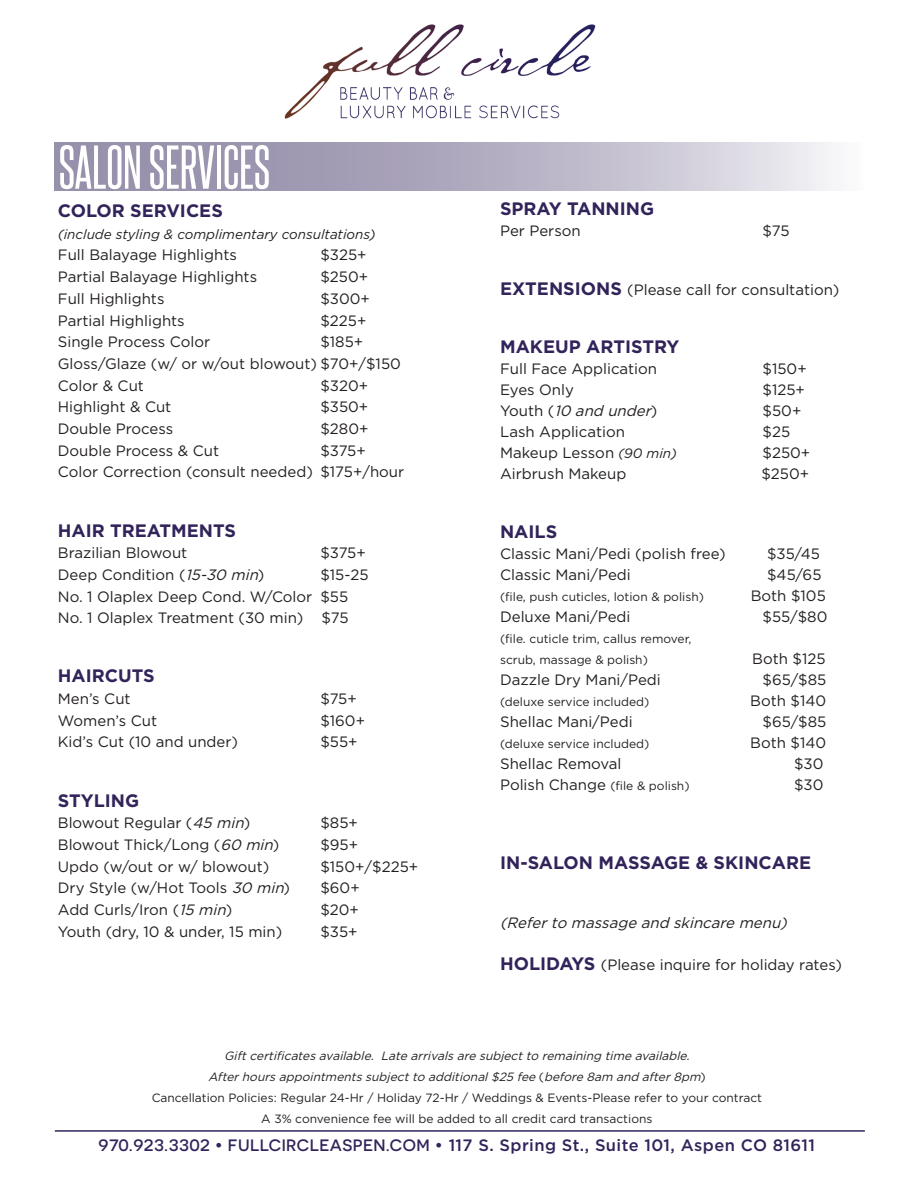
<style>
.page{position:relative;width:918px;height:1188px;background:#fff}
.page>*{position:absolute;margin:0;border:0;box-sizing:border-box;transform-origin:0 0}
.t1{font:52.5px "Steelfish Rg";color:#fff}
.t2{font:700 18px "Gotham";color:#32235a}
.t3{font:500 16.5px "Gotham";letter-spacing:.025em;color:#32235a}
.t4{font:15px "Gotham";color:#231f20}
.t5{font:italic 15px "Gotham";color:#231f20}
.t6{font:italic 13.5px "Gotham";color:#231f20}
.t7{font:12px "Gotham";color:#231f20}
.t8{font:italic 12px "Gotham";color:#231f20}
.s1{font-style:italic}
.s2{font-weight:700;font-size:18px;color:#32235a}
.s3{font-style:normal}
.s4{font-style:italic;font-size:13.5px}
.s5{font-size:15px}
.s6{font-weight:700;font-size:18px;color:#fff}
.s7{font-family:"Novecentosanswide"}
</style>
<div class="page">
<svg style="left:54px;top:142px;width:780px;height:49px;background:#b5b0c3"></svg>
<hr style="left:55px;top:1130px;width:810px;height:2px;background:#32235a">
<img style="left:284px;top:24px;width:312px;height:95px">
<p class="t1" style="left:59px;top:135px;width:213px">SALON SERVICES</p>
<p class="t2" style="left:58px;top:199px;width:167px">COLOR SERVICES</p>
<p class="t6" style="left:58px;top:225px;width:319px">(include styling &amp; complimentary consultations)</p>
<p class="t4" style="left:58px;top:246px;width:180px">Full Balayage Highlights</p>
<p class="t4" style="left:320px;top:246px;width:48px">$325+</p>
<p class="t4" style="left:58px;top:267px;width:201px">Partial Balayage Highlights</p>
<p class="t4" style="left:320px;top:267px;width:49px">$250+</p>
<p class="t4" style="left:58px;top:289px;width:108px">Full Highlights</p>
<p class="t4" style="left:320px;top:289px;width:51px">$300+</p>
<p class="t4" style="left:58px;top:311px;width:128px">Partial Highlights</p>
<p class="t4" style="left:320px;top:311px;width:48px">$225+</p>
<p class="t4" style="left:58px;top:332px;width:154px">Single Process Color</p>
<p class="t4" style="left:320px;top:332px;width:44px">$185+</p>
<p class="t4" style="left:58px;top:354px;width:345px">Gloss/Glaze (w/ or w/out blowout) $70+/$150</p>
<p class="t4" style="left:58px;top:376px;width:88px">Color &amp; Cut</p>
<p class="t4" style="left:320px;top:376px;width:49px">$320+</p>
<p class="t4" style="left:58px;top:397px;width:115px">Highlight &amp; Cut</p>
<p class="t4" style="left:320px;top:397px;width:49px">$350+</p>
<p class="t4" style="left:58px;top:419px;width:117px">Double Process</p>
<p class="t4" style="left:320px;top:419px;width:50px">$280+</p>
<p class="t4" style="left:58px;top:441px;width:163px">Double Process &amp; Cut</p>
<p class="t4" style="left:320px;top:441px;width:47px">$375+</p>
<p class="t4" style="left:58px;top:462px;width:348px">Color Correction (consult needed) $175+/hour</p>
<p class="t2" style="left:58px;top:518px;width:180px">HAIR TREATMENTS</p>
<p class="t4" style="left:58px;top:543px;width:131px">Brazilian Blowout</p>
<p class="t4" style="left:320px;top:543px;width:47px">$375+</p>
<p class="t4" style="left:58px;top:565px;width:208px">Deep Condition (<span class="s1">15-30 min</span>)</p>
<p class="t4" style="left:320px;top:565px;width:50px">$15-25</p>
<p class="t4" style="left:58px;top:587px;width:292px">No. 1 Olaplex Deep Cond. W/Color $55</p>
<p class="t4" style="left:58px;top:608px;width:292px">No. 1 Olaplex Treatment (30 min) $75</p>
<p class="t2" style="left:58px;top:664px;width:98px">HAIRCUTS</p>
<p class="t4" style="left:58px;top:689px;width:74px">Men’s Cut</p>
<p class="t4" style="left:320px;top:689px;width:38px">$75+</p>
<p class="t4" style="left:58px;top:711px;width:101px">Women’s Cut</p>
<p class="t4" style="left:320px;top:711px;width:46px">$160+</p>
<p class="t4" style="left:58px;top:733px;width:182px">Kid’s Cut (10 and under)</p>
<p class="t4" style="left:320px;top:733px;width:39px">$55+</p>
<p class="t2" style="left:58px;top:788px;width:83px">STYLING</p>
<p class="t4" style="left:58px;top:813px;width:194px">Blowout Regular (<span class="s1">45 min</span>)</p>
<p class="t4" style="left:320px;top:813px;width:39px">$85+</p>
<p class="t4" style="left:58px;top:835px;width:223px">Blowout Thick/Long (<span class="s1">60 min</span>)</p>
<p class="t4" style="left:320px;top:835px;width:39px">$95+</p>
<p class="t4" style="left:58px;top:857px;width:213px">Updo (w/out or w/ blowout)</p>
<p class="t4" style="left:320px;top:857px;width:99px">$150+/$225+</p>
<p class="t4" style="left:58px;top:878px;width:234px">Dry Style (w/Hot Tools <span class="s1">30 min</span>)</p>
<p class="t4" style="left:320px;top:878px;width:41px">$60+</p>
<p class="t4" style="left:58px;top:900px;width:176px">Add Curls/Iron (<span class="s1">15 min</span>)</p>
<p class="t4" style="left:320px;top:900px;width:40px">$20+</p>
<p class="t4" style="left:58px;top:922px;width:226px">Youth (dry, 10 &amp; under, 15 min)</p>
<p class="t4" style="left:320px;top:922px;width:39px">$35+</p>
<p class="t2" style="left:500px;top:197px;width:156px">SPRAY TANNING</p>
<p class="t4" style="left:500px;top:221px;width:82px">Per Person</p>
<p class="t4" style="left:763px;top:221px;width:29px">$75</p>
<p class="t4" style="left:500px;top:280px;width:341px"><span class="s2">EXTENSIONS</span> (Please call for consultation)</p>
<p class="t2" style="left:500px;top:335px;width:181px">MAKEUP ARTISTRY</p>
<p class="t4" style="left:500px;top:359px;width:159px">Full Face Application</p>
<p class="t4" style="left:763px;top:359px;width:46px">$150+</p>
<p class="t4" style="left:500px;top:380px;width:75px">Eyes Only</p>
<p class="t4" style="left:763px;top:380px;width:44px">$125+</p>
<p class="t5" style="left:500px;top:401px;width:159px"><span class="s3">Yo u t h (</span> 10 and under<span class="s3">)</span></p>
<p class="t4" style="left:763px;top:401px;width:40px">$50+</p>
<p class="t4" style="left:500px;top:422px;width:126px">Lash Application</p>
<p class="t4" style="left:763px;top:422px;width:29px">$25</p>
<p class="t4" style="left:500px;top:443px;width:178px">Makeup Lesson <span class="s4">(90 min)</span></p>
<p class="t4" style="left:763px;top:443px;width:49px">$250+</p>
<p class="t4" style="left:500px;top:464px;width:128px">Airbrush Makeup</p>
<p class="t4" style="left:761px;top:464px;width:49px">$250+</p>
<p class="t2" style="left:500px;top:520px;width:59px">NAILS</p>
<p class="t4" style="left:500px;top:544px;width:227px">Classic Mani/Pedi (polish free)</p>
<p class="t4" style="left:767px;top:544px;width:54px">$35/45</p>
<p class="t4" style="left:500px;top:565px;width:132px">Classic Mani/Pedi</p>
<p class="t4" style="left:767px;top:565px;width:56px">$45/65</p>
<p class="t7" style="left:500px;top:589px;width:205px">(file, push cuticles, lotion &amp; polish)</p>
<p class="t4" style="left:751px;top:586px;width:77px">Both $105</p>
<p class="t4" style="left:500px;top:607px;width:132px">Deluxe Mani/Pedi</p>
<p class="t4" style="left:763px;top:607px;width:66px">$55/$80</p>
<p class="t7" style="left:500px;top:631px;width:193px">(file. cuticle trim, callus remover,</p>
<p class="t7" style="left:500px;top:652px;width:149px">scrub, massage &amp; polish)</p>
<p class="t4" style="left:752px;top:649px;width:75px">Both $125</p>
<p class="t4" style="left:500px;top:670px;width:162px">Dazzle Dry Mani/Pedi</p>
<p class="t4" style="left:763px;top:670px;width:65px">$65/$85</p>
<p class="t7" style="left:500px;top:694px;width:151px">(deluxe service included)</p>
<p class="t4" style="left:750px;top:691px;width:78px">Both $140</p>
<p class="t4" style="left:500px;top:712px;width:134px">Shellac Mani/Pedi</p>
<p class="t4" style="left:763px;top:712px;width:65px">$65/$85</p>
<p class="t7" style="left:500px;top:736px;width:151px">(deluxe service included)</p>
<p class="t4" style="left:750px;top:733px;width:78px">Both $140</p>
<p class="t4" style="left:500px;top:754px;width:123px">Shellac Removal</p>
<p class="t4" style="left:794px;top:754px;width:31px">$30</p>
<p class="t7" style="left:500px;top:778px;width:191px"><span class="s5">Polish Change</span> (file &amp; polish)</p>
<p class="t4" style="left:794px;top:775px;width:31px">$30</p>
<p class="t2" style="left:500px;top:851px;width:313px">IN-SALON MASSAGE &amp; SKINCARE</p>
<p class="t5" style="left:500px;top:913px;width:293px">(Referto massage and skincare menu)</p>
<p class="t4" style="left:500px;top:955px;width:343px"><span class="s6">HOLIDAYS</span> (Please inquire for holiday rates)</p>
<p class="t8" style="left:224px;top:1048px;width:470px">Giftcertificatesavailable. Late arrivalsare subjectto remaining time available.</p>
<p class="t8" style="left:208px;top:1069px;width:499px">Afterhoursappointmentssubjectto additional$25 fee <span class="s3">(</span> before 8am and after8pm<span class="s3">)</span></p>
<p class="t7" style="left:152px;top:1090px;width:612px">Cancellation Policies: Regular 24-Hr / Holiday 72-Hr / Weddings &amp; Events-Please refer to your contract</p>
<p class="t7" style="left:261px;top:1111px;width:393px">A 3% convenience fee will be added to all credit card transactions</p>
<p class="t3" style="left:99px;top:1134px;width:718px"><span class="s7">970.923.3302</span> • <span class="s7">FULLCIRCLEASPEN.COM</span> • 117 S. Spring St., Suite 101, Aspen CO 81611</p>
</div>
